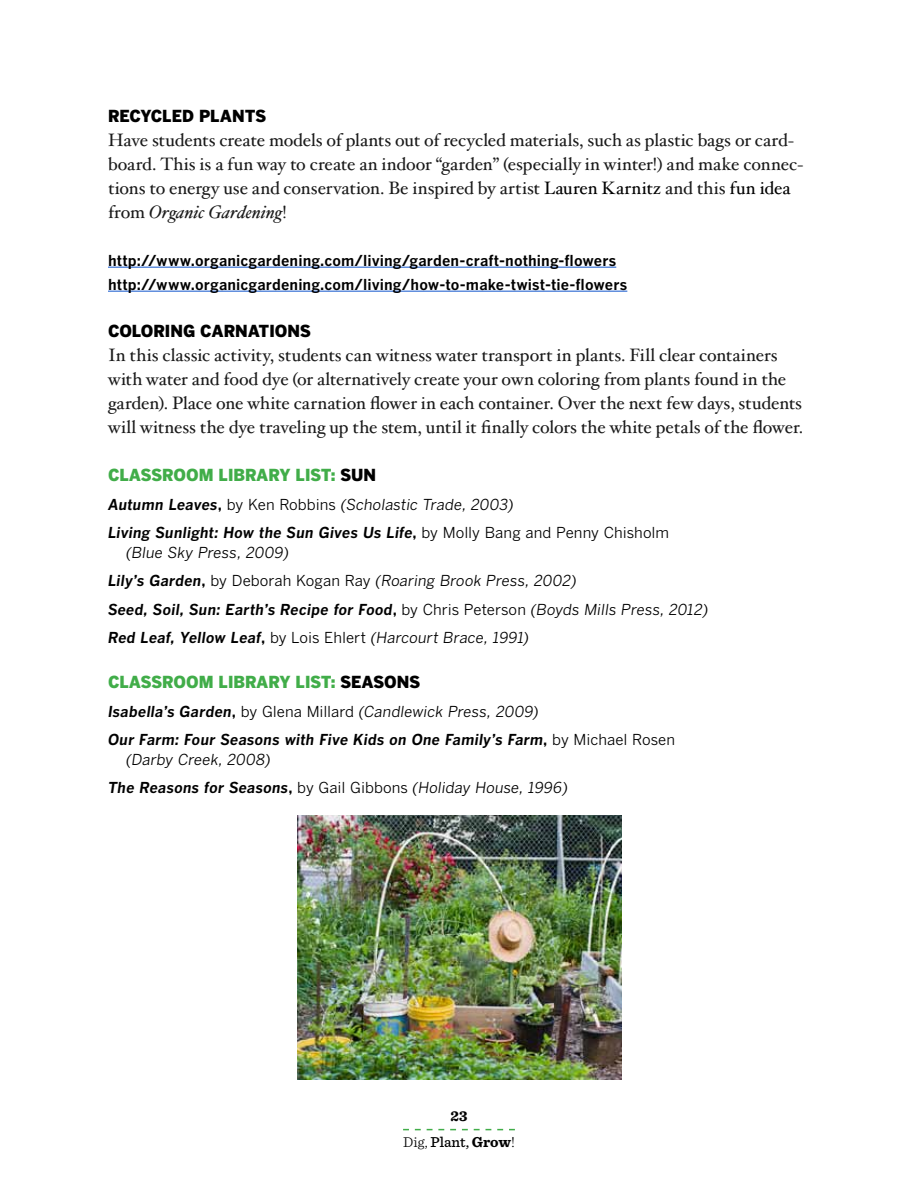
<style>
.page{position:relative;width:918px;height:1188px;background:#fff}
.page>*{position:absolute;margin:0;border:0;box-sizing:border-box;transform-origin:0 0}
.t1{font:18px/24px "Hoefler Text";letter-spacing:-.005em;color:#1a1a1a}
.t2{font:900 16.5px "Benton Gothic";color:#41ad49}
.t3{font:900 16.5px "Benton Gothic";color:#000}
.t4{font:italic 15px/28.5px "Benton Gothic";letter-spacing:.005em;color:#000}
.t5{font:italic 700 15px/28.5px "Benton Gothic";letter-spacing:.005em;color:#000}
.t6{font:700 15px/24px "Benton Gothic";letter-spacing:.005em;color:#000}
.t7{font:700 15px/26.2px "Sentinel";color:#000;text-align:center}
.s1{color:#000}
.s2{font-style:italic}
.s3{font-style:normal}
.s4{font-weight:400;font-style:normal}
.s5{font-weight:400}
.s6{font-weight:700}
.s7{font-weight:700;font-style:normal}
.s8{font-weight:300}
.s9{font-weight:500}
</style>
<div class="page">
<svg style="left:403px;top:1129px;width:112px;height:1px"></svg>
<hr style="left:108px;top:267px;width:508px;height:1px;background:#15c">
<hr style="left:108px;top:291px;width:519px;height:1px;background:#15c">
<img style="left:297px;top:816px;width:324px;height:264px">
<p class="t3" style="left:108px;top:105px;width:148px">RECYCLED PLANTS</p>
<p class="t1" style="left:108px;top:128px;width:697px">Have students create models of plants out of recycled materials, such as plastic bags or card&shy;board. This is a fun way to create an indoor “garden” (especially in winter!) and make connec&shy;tions to energy use and conservation. Be inspired by artist <span class="s1">Lauren Karnitz</span> and this <span class="s1">fun idea </span>from <span class="s2">Organic Gardening</span>!</p>
<p class="t6" style="left:108px;top:248px;width:521px">http://www.organicgardening.com/living/garden-craft-nothing-flowers http://www.organicgardening.com/living/how-to-make-twist-tie-flowers</p>
<p class="t3" style="left:108px;top:321px;width:204px">COLORING CARNATIONS</p>
<p class="t1" style="left:108px;top:344px;width:697px">In this classic activity, students can witness water transport in plants. Fill clear containers with water and food dye (or alternatively create your own coloring from plants found in the garden). Place one white carnation flower in each container. Over the next few days, students will witness the dye traveling up the stem, until it finally colors the white petals of the flower.</p>
<p class="t2" style="left:108px;top:465px;width:256px">CLASSROOM LIBRARY LIST: <span class="s1">SUN</span></p>
<p class="t5" style="left:108px;top:490px;width:563px">Autumn Leaves<span class="s3">,</span> <span class="s4">by Ken Robbins</span> <span class="s5">(Scholastic Trade, 2003)<br></span>Living Sunlight: How the Sun Gives Us Life<span class="s3">,</span> <span class="s4">by M olly Bang and Penny Chisholm</span></p>
<p class="t4" style="left:108px;top:538px;width:602px;text-indent:18px">(Blue Sky Press, 2009)<br><span class="s6">Lily’s Garden</span><span class="s7">,</span> <span class="s3">by D eborah Kogan Ray</span> (Roaring Brook Press, 2002)<br><span class="s6">Seed, Soil, Sun: Earth’s Recipe for Food</span><span class="s7">,</span> <span class="s3">by Chris Peterson</span> (Boyds Mills Press, 2012)<br><span class="s6">Red Leaf, Yellow Leaf</span><span class="s7">,</span> <span class="s3">by Lois Ehlert</span> (Harcourt Brace, 1991)</p>
<p class="t2" style="left:108px;top:672px;width:314px">CLASSROOM LIBRARY LIST: <span class="s1">SEASONS</span></p>
<p class="t5" style="left:108px;top:696px;width:569px">Isabella’s Garden<span class="s3">,</span> <span class="s4">by Glena M illard</span> <span class="s5">(Candlewick Press, 2009)<br></span>Our Farm: Four Seasons with Five Kids on One Family’s Farm<span class="s3">,</span> <span class="s4">by M ichael Rosen</span></p>
<p class="t4" style="left:108px;top:745px;width:462px;text-indent:18px">(Darby Creek, 2008)<br><span class="s6">The Reasons for Seasons</span><span class="s7">,</span> <span class="s3">by Gail Gibbons</span> (Holiday House, 1996)</p>
<p class="t7" style="left:403px;top:1102px;width:113px">23<br><span class="s8">Dig,</span> <span class="s9">Plant,</span> Grow<span class="s8">!</span></p>
</div>
